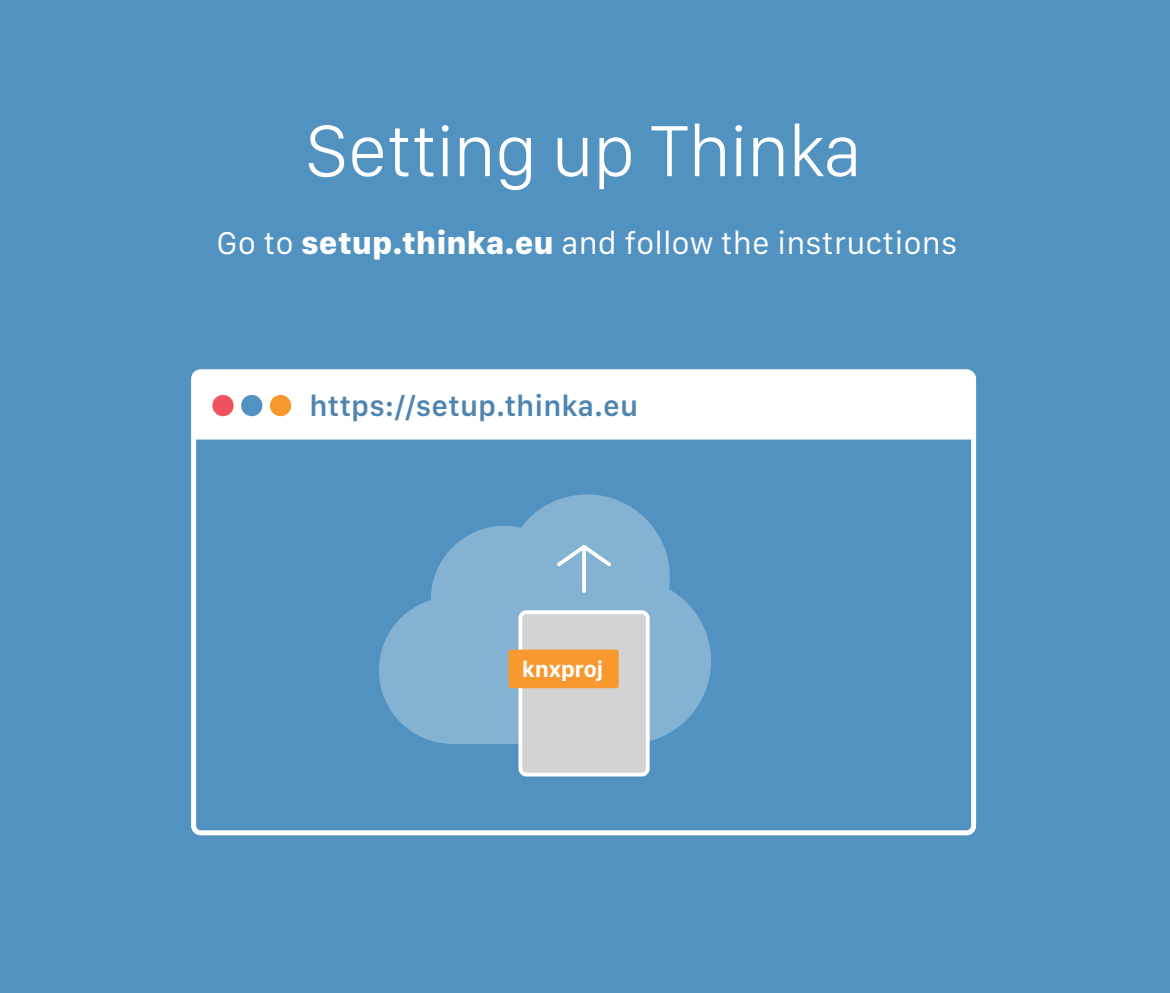
<style>
.page{position:relative;width:1170px;height:993px;background:#fff}
.page>*{position:absolute;margin:0;border:0;box-sizing:border-box;transform-origin:0 0}
.t1{font:300 75px "San Francisco Display";color:#fff}
.t2{font:32.5px "San Francisco Text";color:#fff}
.t3{font:600 30px "San Francisco Text";color:#4d84b0}
.t4{font:700 23.25px "San Francisco Display";color:#fff}
.s1{font-weight:800}
</style>
<div class="page">
<div style="left:0;top:0;width:1169px;height:992px;background:#5192c1"></div>
<div style="left:191px;top:369px;width:785px;height:466px;border:5px solid #fff;border-radius:7px"></div>
<div style="left:193px;top:371px;width:780px;height:68px;background:#fff"></div>
<div style="left:212px;top:395px;width:22px;height:21px;background:#f0525f;border-radius:50%"></div>
<div style="left:241px;top:395px;width:21px;height:21px;background:#5192c1;border-radius:50%"></div>
<div style="left:270px;top:395px;width:21px;height:21px;background:#f8992f;border-radius:50%"></div>
<svg style="left:379px;top:494px;width:332px;height:249px;fill:#84b2d3"></svg>
<div style="left:520px;top:612px;width:127px;height:162px;background:#d3d3d3;border-radius:6px"></div>
<div style="left:518px;top:610px;width:131px;height:166px;border:4px solid #fff;border-radius:6px"></div>
<div style="left:508px;top:649px;width:110px;height:39px;background:#f8992f;border-radius:3px"></div>
<svg style="left:553px;top:542px;width:61px;height:27px;background:#95bdd9"></svg>
<svg style="left:582px;top:546px;width:4px;height:45px"></svg>
<h1 class="t1" style="left:306px;top:105px;width:557px">Setting up Thinka</h1>
<p class="t2" style="left:216px;top:222px;width:742px">Go to <span class="s1">setup.thinka.eu</span> and follow the instructions</p>
<p class="t3" style="left:309px;top:387px;width:330px">https://setup.thinka.eu</p>
<p class="t4" style="left:522px;top:654px;width:83px">knxproj</p>
</div>
